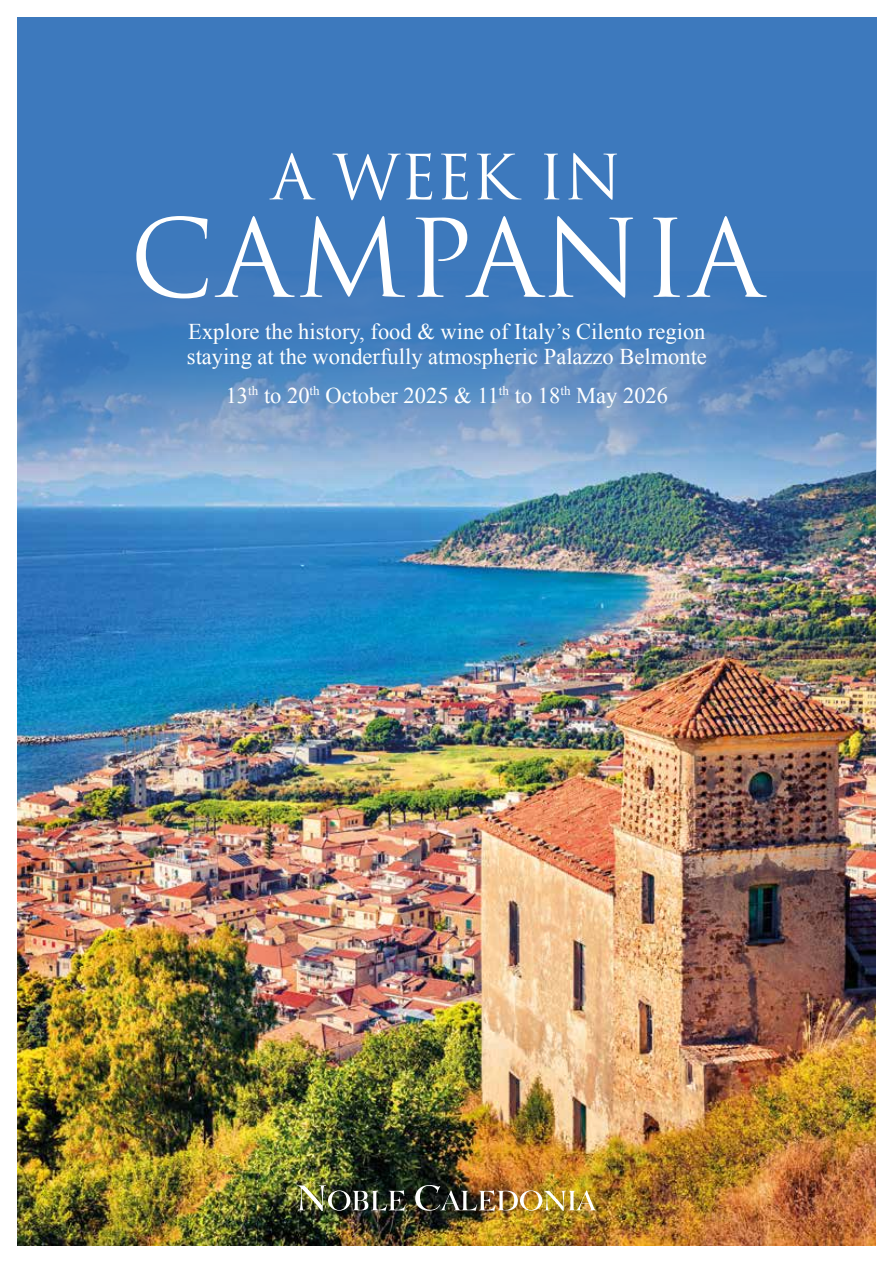
<style>
.page{position:relative;width:893px;height:1263px;background:#fff}
.page>*{position:absolute;margin:0;border:0;box-sizing:border-box;transform-origin:0 0}
.t1{font:105.15px "Trajan Pro 3";letter-spacing:.01em;color:#fff}
.t2{font:60.6px "Trajan Pro 3";letter-spacing:-.01em;color:#fff}
.t3{font:22.5px/25.5px "Times New Roman";color:#fff}
</style>
<div class="page">
<img style="left:17px;top:484px;width:859px;height:762px">
<svg style="left:17px;top:17px;width:859px;height:467px;background:#4c83c0"></svg>
<img style="left:297px;top:1185px;width:108px;height:26px">
<img style="left:415px;top:1185px;width:181px;height:26px">
<h2 class="t2" style="left:271px;top:136px;width:352px">A WEEK IN</h2>
<h1 class="t1" style="left:130px;top:187px;width:635px">CAMPANIA</h1>
<p class="t3" style="left:187px;top:318px;width:521px">Explore the history, food &amp; wine of Italy’s Cilento region staying at the wonderfully atmospheric Palazzo Belmonte</p>
<p class="t3" style="left:226px;top:382px;width:444px">13<sup>th</sup> to 20<sup>th</sup> October 2025 &amp; 11<sup>th</sup> to 18<sup>th</sup> May 2026</p>
</div>
